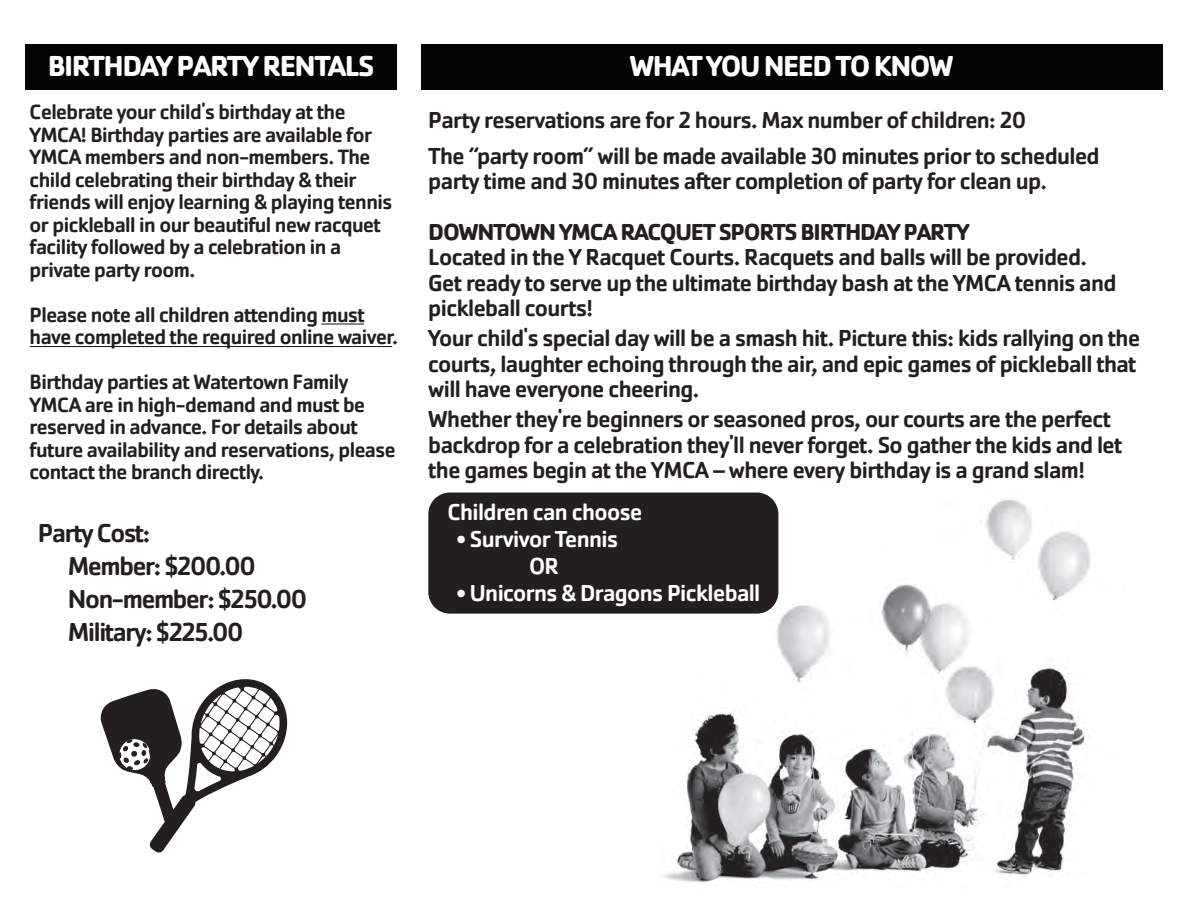
<style>
.page{position:relative;width:1188px;height:918px;background:#fff}
.page>*{position:absolute;margin:0;border:0;box-sizing:border-box;transform-origin:0 0}
.t1{font:700 30px "Cachet Pro";letter-spacing:-.05em;color:#fff}
.t2{font:500 27px/33px "Cachet Pro";letter-spacing:-.05em;color:#231f20}
.t3{font:500 24px/25.5px "Cachet Pro";letter-spacing:-.025em;color:#231f20}
.t4{font:500 24px/27px "Cachet Pro";letter-spacing:-.025em;color:#fff;text-align:center}
.t5{font:700 24px "Cachet Pro";letter-spacing:-.05em;color:#231f20}
.t6{font:500 21.45px/22.5px "Cachet Pro";letter-spacing:-.025em;color:#231f20}
</style>
<div class="page">
<img style="left:662px;top:493px;width:428px;height:390px">
<div style="left:26px;top:44px;width:371px;height:45px;background:#040503"></div>
<div style="left:421px;top:44px;width:741px;height:45px;background:#040503"></div>
<hr style="left:321px;top:323px;width:43px;height:2px;background:#231f20">
<hr style="left:30px;top:346px;width:362px;height:1px;background:#231f20">
<svg style="left:100px;top:679px;width:188px;height:174px"></svg>
<div style="left:428px;top:493px;width:350px;height:121px;background:#231f20;border-radius:22px"></div>
<p class="t1" style="left:48px;top:48px;width:328px">BIRTHDAY PARTY RENTALS</p>
<p class="t6" style="left:30px;top:101px;width:364px">Celebrate your child's birthday at the YMCA! Birthday parties are available for YMCA members and non-members. The child celebrating their birthday &amp; their friends will enjoy learning &amp; playing tennis or pickleball in our beautiful new racquet facility followed by a celebration in a private party room.</p>
<p class="t6" style="left:30px;top:304px;width:370px">Please note all children attending must have completed the required online waiver.</p>
<p class="t6" style="left:30px;top:371px;width:368px">Birthday parties at Watertown Family YMCA are in high-demand and must be reserved in advance. For details about future availability and reservations, please contact the branch directly.</p>
<p class="t2" style="left:68px;top:517px;width:241px;text-indent:-30px">Party Cost:<br>Member: $200.00<br>Non-member: $250.00<br>Military: $225.00</p>
<p class="t1" style="left:630px;top:48px;width:326px">WHAT YOU NEED TO KNOW</p>
<p class="t3" style="left:428px;top:102px;width:673px;line-height:36px">Party reservations are for 2 hours. Max number of children: 20<br>The “party room” will be made available 30 minutes prior to scheduled</p>
<p class="t3" style="left:428px;top:169px;width:620px">party time and 30 minutes after completion of party for clean up.</p>
<p class="t5" style="left:428px;top:217px;width:543px">DOWNTOWN YMCA RACQUET SPORTS BIRTHDAY PARTY</p>
<p class="t3" style="left:428px;top:245px;width:690px">Located in the Y Racquet Courts. Racquets and balls will be provided.<br>Get ready to serve up the ultimate birthday bash at the YMCA tennis and pickleball courts!</p>
<p class="t3" style="left:428px;top:326px;width:713px">Your child's special day will be a smash hit. Picture this: kids rallying on the courts, laughter echoing through the air, and epic games of pickleball that will have everyone cheering.</p>
<p class="t3" style="left:428px;top:407px;width:696px">Whether they're beginners or seasoned pros, our courts are the perfect backdrop for a celebration they'll never forget. So gather the kids and let the games begin at the YMCA – where every birthday is a grand slam!</p>
<p class="t4" style="left:447px;top:499px;width:196px">Children can choose</p>
<p class="t4" style="left:456px;top:526px;width:163px">• Survivor Tennis<br>OR</p>
<p class="t4" style="left:456px;top:580px;width:305px">• Unicorns &amp; Dragons Pickleball</p>
</div>
